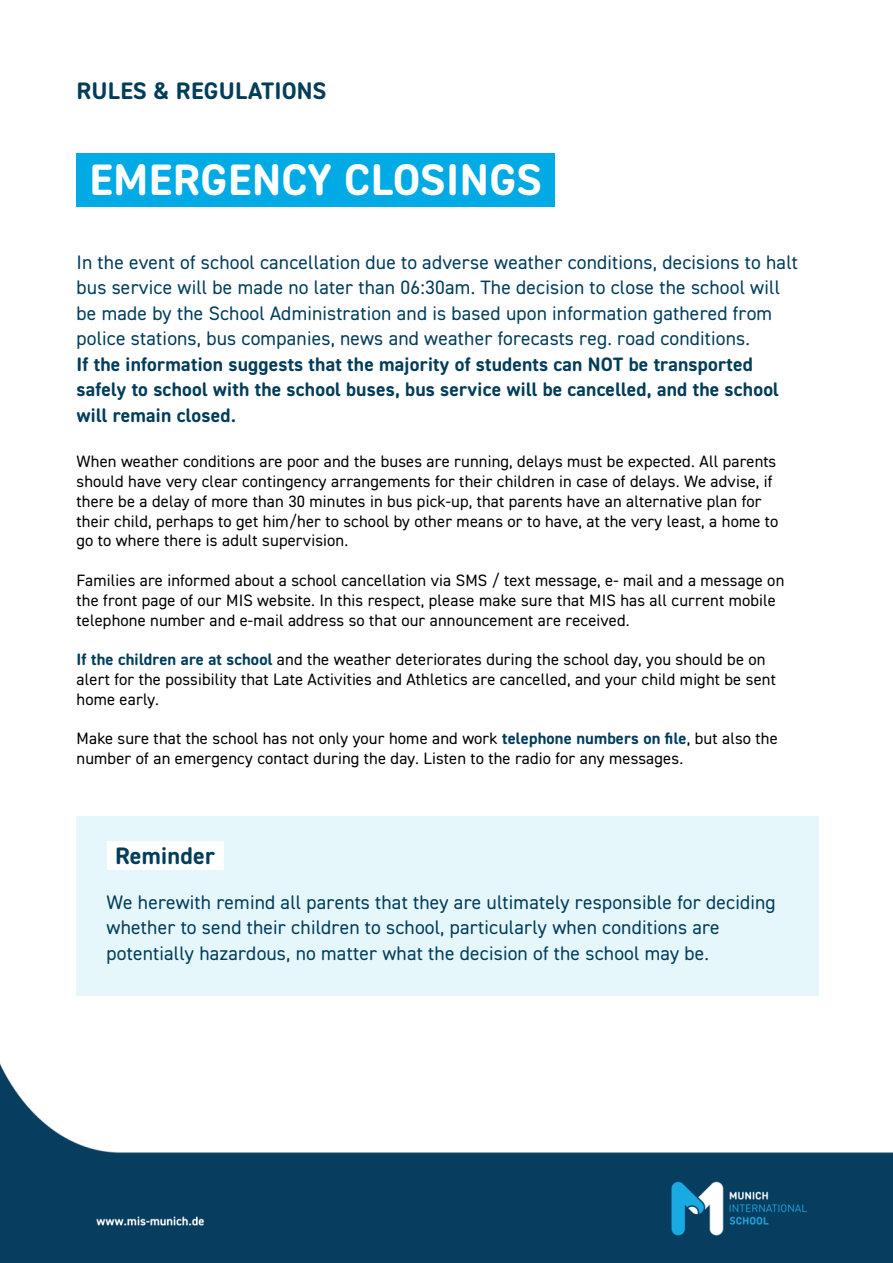
<style>
.page{position:relative;width:893px;height:1263px;background:#fff}
.page>*{position:absolute;margin:0;border:0;box-sizing:border-box;transform-origin:0 0}
.t1{font:44.4px "DIN2014 Rounded VF";letter-spacing:.01em;color:#fff}
.t2{font:24px "DIN2014 Rounded VF";letter-spacing:.01em;color:#003d5b}
.t3{font:19.5px/25.5px "DIN2014 Rounded VF";letter-spacing:.01em;color:#003d5b}
.t4{font:16.5px/19.8px "DIN2014 Rounded VF";letter-spacing:.01em;color:#000}
.s1{color:#003d5b}
</style>
<div class="page">
<div style="left:77px;top:816px;width:742px;height:179px;background:#e6f7fc"></div>
<img style="left:0;top:1063px;width:893px;height:200px">
<div style="left:77px;top:153px;width:478px;height:53px;background:#00abe5"></div>
<div style="left:107px;top:841px;width:117px;height:29px;background:#fff"></div>
<h2 class="t2" style="left:77px;top:76px;width:251px">RULES &amp; REGULATIONS</h2>
<h1 class="t1" style="left:90px;top:152px;width:454px">EMERGENCY CLOSINGS</h1>
<p class="t3" style="left:77px;top:249px;width:723px">In the event of school cancellation due to adverse weather conditions, decisions to halt bus service will be made no later than 06:30am. The decision to close the school will be made by the School Administration and is based upon information gathered from police stations, bus companies, news and weather forecasts reg. road conditions.<br>If the information suggests that the majority of students can NOT be transported safely to school with the school buses, bus service will be cancelled, and the school will remain closed.</p>
<p class="t4" style="left:77px;top:451px;width:703px">When weather conditions are poor and the buses are running, delays must be expected. All parents should have very clear contingency arrangements for their children in case of delays. We advise, if there be a delay of more than 30 minutes in bus pick-up, that parents have an alternative plan for their child, perhaps to get him/her to school by other means or to have, at the very least, a home to go to where there is adult supervision.</p>
<p class="t4" style="left:77px;top:570px;width:709px">Families are informed about a school cancellation via SMS / text message, e- mail and a message on the front page of our MIS website. In this respect, please make sure that MIS has all current mobile telephone number and e-mail address so that our announcement are received.</p>
<p class="t4" style="left:77px;top:649px;width:701px"><span class="s1">If the children are at school</span> and the weather deteriorates during the school day, you should be on alert for the possibility that Late Activities and Athletics are cancelled, and your child might be sent home early.</p>
<p class="t4" style="left:77px;top:728px;width:703px">Make sure that the school has not only your home and work <span class="s1">telephone numbers on file</span>, but also the number of an emergency contact during the day. Listen to the radio for any messages.</p>
<h2 class="t2" style="left:115px;top:840px;width:101px">Reminder</h2>
<p class="t3" style="left:107px;top:889px;width:671px">We herewith remind all parents that they are ultimately responsible for deciding whether to send their children to school, particularly when conditions are potentially hazardous, no matter what the decision of the school may be.</p>
</div>
